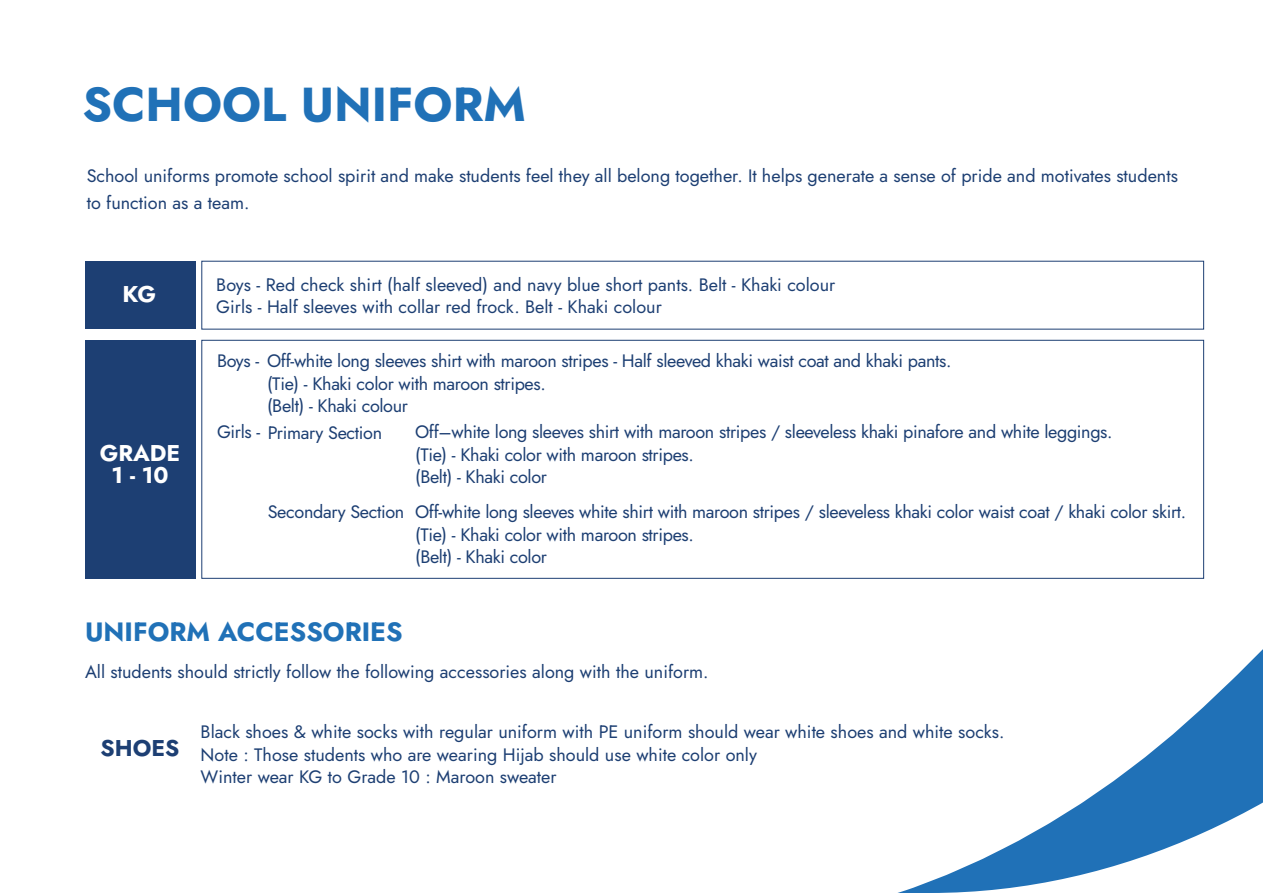
<style>
.page{position:relative;width:1263px;height:893px;background:#fff}
.page>*{position:absolute;margin:0;border:0;box-sizing:border-box;transform-origin:0 0}
.t1{font:47.7px "Jost";color:#2071b7}
.t2{font:26.4px "Jost";color:#2071b7}
.t3{font:22.8px/21.9px "Jost";color:#fff;text-align:center}
.t4{font:22.8px "Jost";color:#1d3f73}
.t5{font:18px/22.5px "Jost";color:#1d3f73}
.t6{font:18px/22.5px "Jost";letter-spacing:-.02em;color:#1d3f73}
</style>
<div class="page">
<div style="left:85px;top:261px;width:110px;height:68px;background:#1d3f73"></div>
<div style="left:85px;top:340px;width:110px;height:238px;background:#1d3f73"></div>
<svg style="left:897px;top:260px;width:366px;height:633px"></svg>
<h1 class="t1" style="left:82px;top:72px;width:445px">SCHOOL UNIFORM</h1>
<p class="t5" style="left:87px;top:162px;width:1093px;line-height:27px">School uniforms promote school spirit and make students feel they all belong together. It helps generate a sense of pride and motivates students to function as a team.</p>
<p class="t3" style="left:123px;top:284px;width:35px">KG</p>
<p class="t3" style="left:100px;top:442px;width:82px">GRADE<br>1 - 10</p>
<p class="t5" style="left:216px;top:273px;width:621px">Boys - Red check shirt (half sleeved) and navy blue short pants. Belt - Khaki colour<br>Girls - Half sleeves with collar red frock. Belt - Khaki colour</p>
<p class="t6" style="left:267px;top:350px;width:686px;text-indent:-50px">Boys - Off-white long sleeves shirt with maroon stripes - Half sleeved khaki waist coat and khaki pants. (Tie) - Khaki color with maroon stripes.<br>(Belt) - Khaki colour</p>
<p class="t6" style="left:415px;top:421px;width:699px">Off–white long sleeves shirt with maroon stripes / sleeveless khaki pinafore and white leggings. (Tie) - Khaki color with maroon stripes.<br>(Belt) - Khaki color</p>
<p class="t6" style="left:415px;top:501px;width:773px">Off-white long sleeves white shirt with maroon stripes / sleeveless khaki color waist coat / khaki color skirt. (Tie) - Khaki color with maroon stripes.<br>(Belt) - Khaki color</p>
<p class="t6" style="left:217px;top:421px;width:167px">Girls - Primary Section</p>
<p class="t6" style="left:268px;top:501px;width:138px">Secondary Section</p>
<h2 class="t2" style="left:85px;top:614px;width:319px">UNIFORM ACCESSORIES</h2>
<p class="t5" style="left:85px;top:661px;width:625px">All students should strictly follow the following accessories along with the uniform.</p>
<p class="t4" style="left:101px;top:732px;width:80px">SHOES</p>
<p class="t5" style="left:201px;top:721px;width:805px">Black shoes &amp; white socks with regular uniform with PE uniform should wear white shoes and white socks.<br>Note : Those students who are wearing Hijab should use white color only<br>Winter wear KG to Grade 10 : Maroon sweater</p>
</div>
